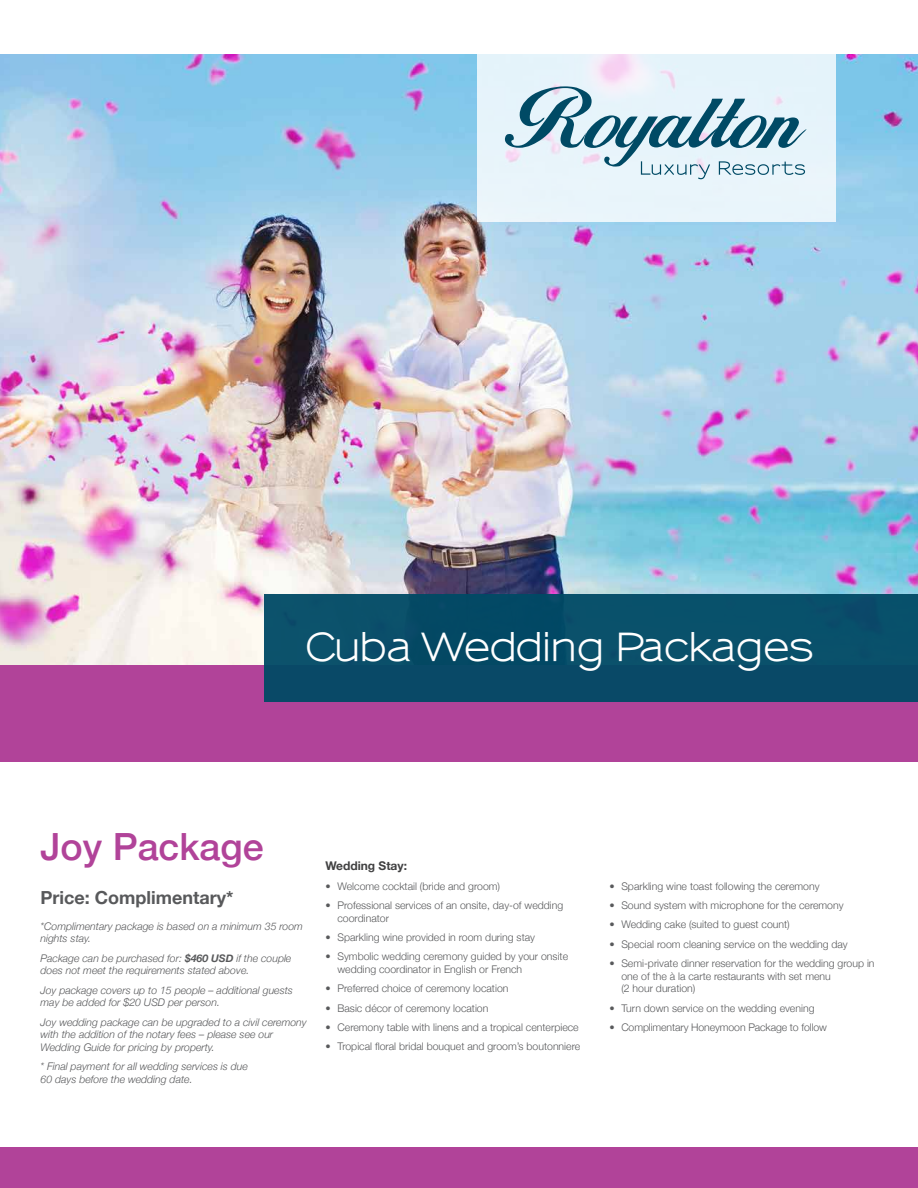
<style>
.page{position:relative;width:918px;height:1188px;background:#fff}
.page>*{position:absolute;margin:0;border:0;box-sizing:border-box;transform-origin:0 0}
.t1{font:700 37.5px "Sansumi";letter-spacing:-.02em;color:#fff}
.t2{font:500 37.5px "Helvetica Neue";color:#b14399}
.t3{font:700 18px "Helvetica Neue";color:#58595b}
.t4{font:700 12px "Helvetica Neue";color:#414142}
.t5{font:300 10.5px/12.6px "Helvetica Neue";color:#58595b}
.t6{font:italic 300 10.5px/12.6px "Helvetica Neue";color:#58595b}
.s1{font-weight:700}
</style>
<div class="page">
<div style="left:0;top:664px;width:918px;height:97px;background:#b14399"></div>
<div style="left:0;top:1148px;width:918px;height:40px;background:#b14399"></div>
<img style="left:0;top:54px;width:918px;height:610px">
<div style="left:477px;top:54px;width:358px;height:167px;background:#e9f4fb"></div>
<div style="left:265px;top:594px;width:653px;height:108px;background:#094968"></div>
<svg style="left:505px;top:86px;width:302px;height:93px;background:#b4cdd9"></svg>
<h1 class="t1" style="left:305px;top:626px;width:510px">Cuba Wedding Packages</h1>
<h1 class="t2" style="left:40px;top:816px;width:225px">Joy Package</h1>
<h2 class="t3" style="left:40px;top:883px;width:194px">Price: Complimentary*</h2>
<p class="t6" style="left:40px;top:919px;width:264px">*Complimentary package is based on a minimum 35 room nights stay.</p>
<p class="t6" style="left:40px;top:951px;width:252px">Package can be purchased for: <span class="s1">$460 USD</span> if the couple does not meet the requirements stated above.</p>
<p class="t6" style="left:40px;top:983px;width:254px">Joy package covers up to 15 people – additional guests may be added for $20 USD per person.</p>
<p class="t6" style="left:40px;top:1015px;width:268px">Joy wedding package can be upgraded to a civil ceremony with the addition of the notary fees – please see our<br>Wedding Guide for pricing by property.</p>
<p class="t6" style="left:40px;top:1059px;width:209px">* Final payment for all wedding services is due<br>60 days before the wedding date.</p>
<p class="t4" style="left:326px;top:857px;width:83px">Wedding Stay:</p>
<p class="t5" style="left:326px;top:879px;width:176px">• Welcome cocktail (bride and groom)</p>
<p class="t5" style="left:338px;top:898px;width:227px;text-indent:-12px">• Professional services of an onsite, day-of wedding coordinator</p>
<p class="t5" style="left:326px;top:930px;width:211px">• Sparkling wine provided in room during stay</p>
<p class="t5" style="left:338px;top:949px;width:232px;text-indent:-12px">• Symbolic wedding ceremony guided by your onsite wedding coordinator in English or French</p>
<p class="t5" style="left:326px;top:981px;width:185px">• Preferred choice of ceremony location</p>
<p class="t5" style="left:326px;top:1001px;width:164px">• Basic décor of ceremony location</p>
<p class="t5" style="left:326px;top:1020px;width:255px">• Ceremony table with linens and a tropical centerpiece</p>
<p class="t5" style="left:326px;top:1039px;width:256px">• Tropical floral bridal bouquet and groom’s boutonniere</p>
<p class="t5" style="left:609px;top:879px;width:212px">• Sparkling wine toast following the ceremony</p>
<p class="t5" style="left:609px;top:898px;width:236px">• Sound system with microphone for the ceremony</p>
<p class="t5" style="left:609px;top:917px;width:182px">• Wedding cake (suited to guest count)</p>
<p class="t5" style="left:609px;top:937px;width:240px">• Special room cleaning service on the wedding day</p>
<p class="t5" style="left:621px;top:956px;width:255px;text-indent:-12px">• Semi-private dinner reservation for the wedding group in one of the à la carte restaurants with set menu<br>(2 hour duration)</p>
<p class="t5" style="left:609px;top:1001px;width:207px">• Turn down service on the wedding evening</p>
<p class="t5" style="left:609px;top:1020px;width:219px">• Complimentary Honeymoon Package to follow</p>
</div>
